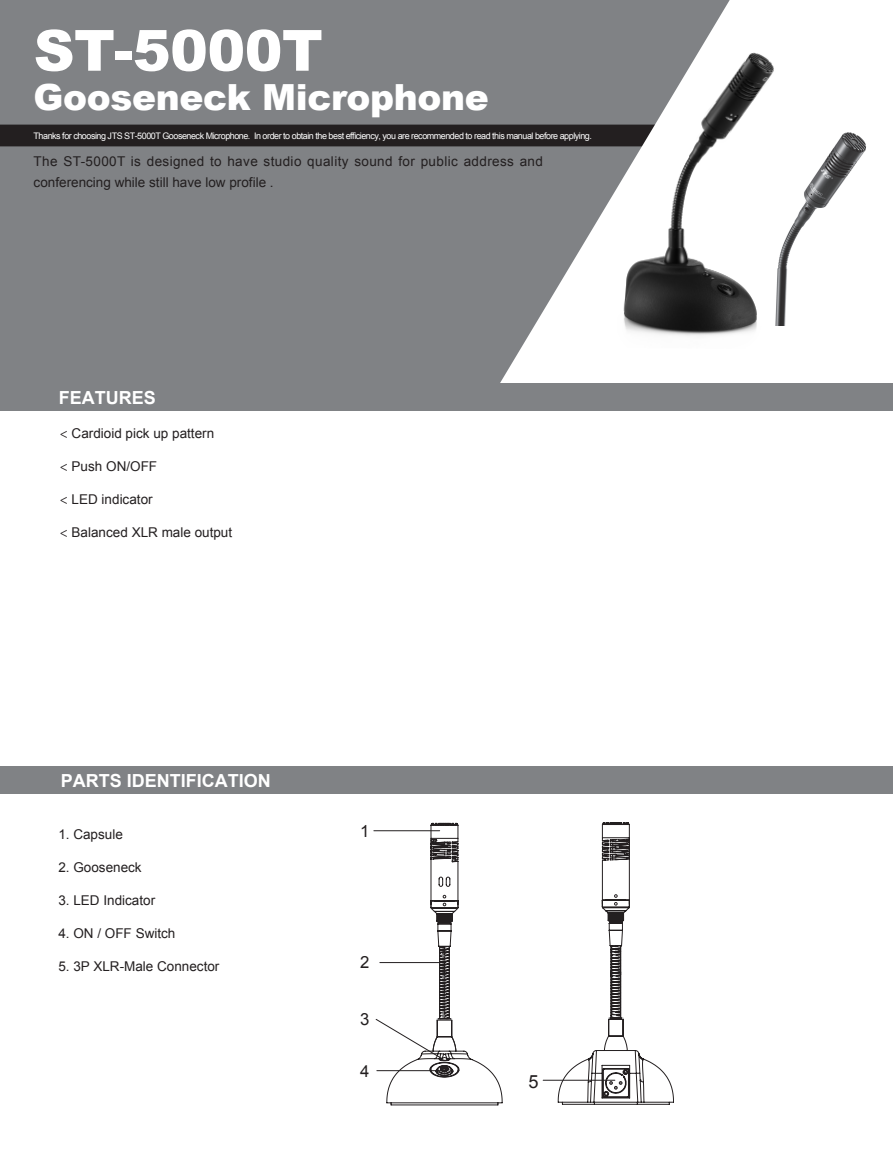
<style>
.page{position:relative;width:893px;height:1149px;background:#fff}
.page>*{position:absolute;margin:0;border:0;box-sizing:border-box;transform-origin:0 0}
.t1{font:900 56.7px "Arial";letter-spacing:-.01em;color:#fff}
.t2{font:900 36px "Arial";letter-spacing:-.01em;color:#fff}
.t3{font:18.15px "Arial";color:#231f20}
.t4{font:700 18px "Arial";color:#fff}
.t5{font:16.65px "Arial";color:#231f20}
.t6{font:13.5px "Arial";color:#231f20}
.t7{font:13.5px/21px "Arial";letter-spacing:.03em;color:#231f20}
.t8{font:9px "Arial";letter-spacing:-.055em;color:#fff}
</style>
<div class="page">
<div style="left:0;top:0;width:893px;height:410px;background:#808285"></div>
<div style="left:0;top:765px;width:893px;height:28px;background:#808285"></div>
<hr style="left:543px;top:1079px;width:72px;height:1px;background:#231f20">
<hr style="left:374px;top:830px;width:66px;height:1px;background:#231f20">
<div style="left:0;top:124px;width:500px;height:22px;background:#231f20"></div>
<svg style="left:500px;top:0;width:393px;height:383px;fill:#fff"></svg>
<img style="left:601px;top:37px;width:199px;height:312px">
<svg style="left:558px;top:822px;width:116px;height:282px"></svg>
<svg style="left:376px;top:822px;width:127px;height:283px"></svg>
<img style="left:760px;top:124px;width:124px;height:201px">
<h1 class="t1" style="left:34px;top:9px;width:291px">ST-5000T</h1>
<h2 class="t2" style="left:34px;top:71px;width:457px">Gooseneck Microphone</h2>
<p class="t8" style="left:34px;top:130px;width:560px">Thanks for choosing JTS ST-5000T Gooseneck Microphone. In order to obtain the best efficiency, you are recommended to read this manual before applying.</p>
<p class="t7" style="left:34px;top:151px;width:511px">The ST-5000T is designed to have studio quality sound for public address and conferencing while still have low profile .</p>
<h3 class="t4" style="left:59px;top:386px;width:99px">FEATURES</h3>
<p class="t6" style="left:72px;top:424px;width:144px">Cardioid pick up pattern</p>
<p class="t6" style="left:72px;top:457px;width:87px">Push ON/OFF</p>
<p class="t6" style="left:72px;top:490px;width:83px">LED indicator</p>
<p class="t6" style="left:72px;top:523px;width:162px">Balanced XLR male output</p>
<h3 class="t4" style="left:61px;top:768px;width:212px">PARTS IDENTIFICATION</h3>
<p class="t6" style="left:58px;top:824px;width:66px">1. Capsule</p>
<p class="t6" style="left:58px;top:857px;width:85px">2. Gooseneck</p>
<p class="t6" style="left:58px;top:890px;width:98px">3. LED Indicator</p>
<p class="t6" style="left:58px;top:923px;width:119px">4. ON / OFF Switch</p>
<p class="t6" style="left:58px;top:956px;width:163px">5. 3P XLR-Male Connector</p>
<p class="t5" style="left:360px;top:819px;width:11px">1</p>
<p class="t5" style="left:360px;top:951px;width:11px">2</p>
<p class="t5" style="left:360px;top:1007px;width:11px">3</p>
<p class="t5" style="left:360px;top:1059px;width:11px">4</p>
<h3 class="t3" style="left:529px;top:1068px;width:12px">5</h3>
</div>
